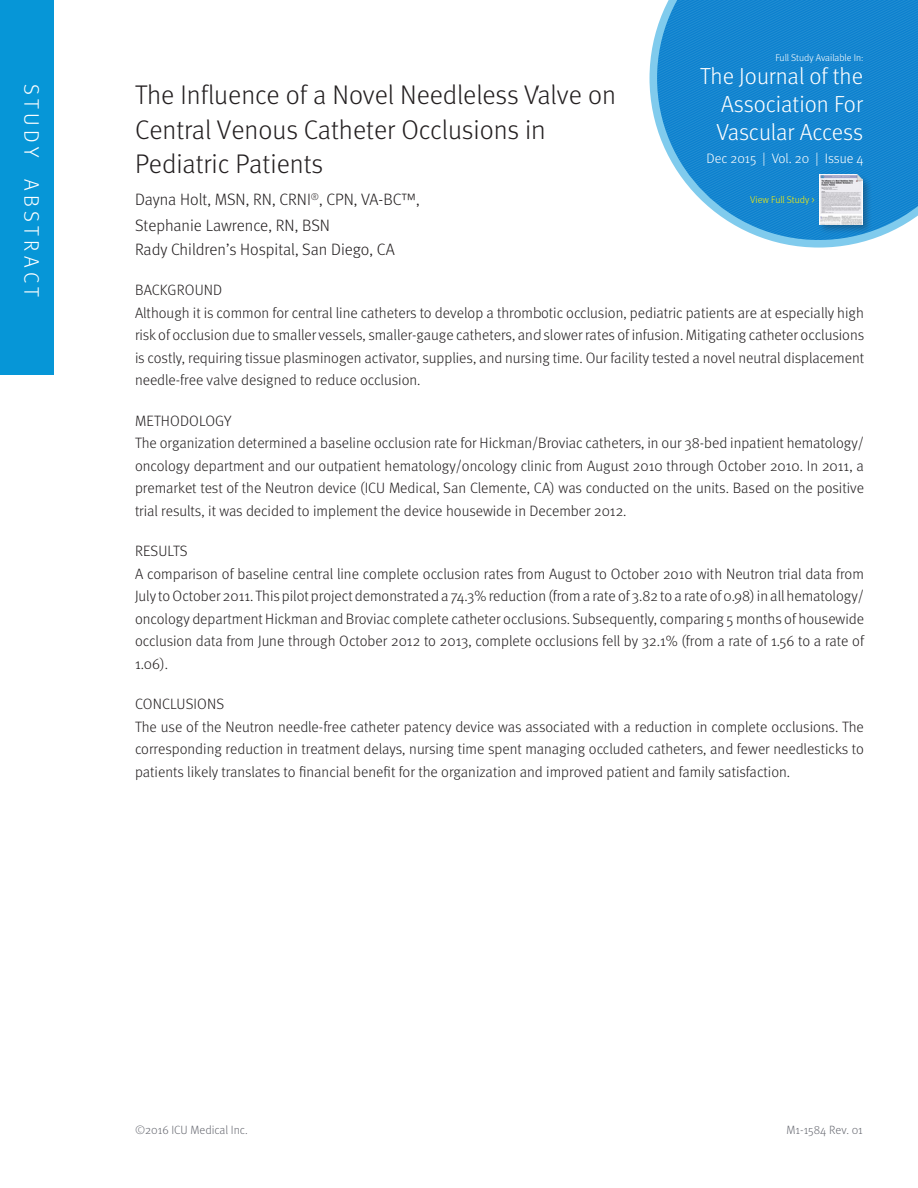
<style>
.page{position:relative;width:918px;height:1188px;background:#fff}
.page>*{position:absolute;margin:0;border:0;box-sizing:border-box;transform-origin:0 0}
.t1{font:300 27px/34.5px "Meta OT";color:#231f20}
.t2{font:300 23.25px/28px "Meta OT";color:#fff;text-align:justify}
.blue_tab_title_01{font:300 21px "Meta OT";letter-spacing:.21em;color:#fff}
.t3{font:300 16.5px/25.5px "Meta OT";color:#231f20}
.t4{font:300 15px/22.5px "Meta OT";color:#231f20}
.t5{font:300 13.65px "Meta OT";color:#fff}
.legal_02_grey{font:300 12px "Meta OT";color:#696b73}
.t6{font:300 9.9px "Meta OT";letter-spacing:-.005em;color:#fff}
.t7{font:300 9.9px "Meta OT";letter-spacing:-.005em;color:#fff101}
</style>
<div class="page">
<div style="left:0;top:0;width:54px;height:375px;background:#0696d7"></div>
<svg style="left:650px;top:29px;width:219px;height:219px"></svg>
<svg style="left:657px;top:0;width:261px;height:240px;background:#2c92d4"></svg>
<div style="left:817px;top:173px;width:55px;height:61px;background:#231f20;opacity:.33"></div>
<img style="left:819px;top:175px;width:44px;height:49px">
<p class="t6" style="left:775px;top:52px;width:90px">Full Study Available In:</p>
<p class="t2" style="left:716px;top:63px;width:148px;text-indent:-16px">The Journal of the Association For Vascular Access</p>
<p class="blue_tab_title_01" style="left:44px;top:84px;width:215px;rotate:90deg">STUDY ABSTRACT</p>
<p class="t1" style="left:135px;top:78px;width:483px">The Influence of a Novel Needleless Valve on<br>Central Venous Catheter Occlusions in<br>Pediatric Patients</p>
<p class="t5" style="left:707px;top:150px;width:158px">Dec 2015 | Vol. 20 | Issue 4</p>
<p class="t7" style="left:750px;top:194px;width:66px">View Full Study &gt;</p>
<p class="t3" style="left:135px;top:187px;width:286px">Dayna Holt, MSN, RN, CRNI<sup>®</sup>, CPN, VA-BC™,<br>Stephanie Lawrence, RN, BSN</p>
<p class="t3" style="left:135px;top:237px;width:261px">Rady Children’s Hospital, San Diego, CA</p>
<p class="t4" style="left:135px;top:279px;width:731px">BACKGROUND<br>Although it is common for central line catheters to develop a thrombotic occlusion, pediatric patients are at especially high risk of occlusion due to smaller vessels, smaller-gauge catheters, and slower rates of infusion. Mitigating catheter occlusions is costly, requiring tissue plasminogen activator, supplies, and nursing time. Our facility tested a novel neutral displacement needle-free valve designed to reduce occlusion.</p>
<p class="t4" style="left:135px;top:410px;width:731px">METHODOLOGY<br>The organization determined a baseline occlusion rate for Hickman/Broviac catheters, in our 38-bed inpatient hematology/ oncology department and our outpatient hematology/oncology clinic from August 2010 through October 2010. In 2011, a premarket test of the Neutron device (ICU Medical, San Clemente, CA) was conducted on the units. Based on the positive trial results, it was decided to implement the device housewide in December 2012.</p>
<p class="t4" style="left:135px;top:540px;width:731px">RESULTS<br>A comparison of baseline central line complete occlusion rates from August to October 2010 with Neutron trial data from July to October 2011. This pilot project demonstrated a 74.3% reduction (from a rate of 3.82 to a rate of 0.98) in all hematology/ oncology department Hickman and Broviac complete catheter occlusions. Subsequently, comparing 5 months of housewide occlusion data from June through October 2012 to 2013, complete occlusions fell by 32.1% (from a rate of 1.56 to a rate of 1.06).</p>
<p class="t4" style="left:135px;top:693px;width:730px">CONCLUSIONS<br>The use of the Neutron needle-free catheter patency device was associated with a reduction in complete occlusions. The corresponding reduction in treatment delays, nursing time spent managing occluded catheters, and fewer needlesticks to patients likely translates to financial benefit for the organization and improved patient and family satisfaction.</p>
<p class="legal_02_grey" style="left:135px;top:1123px;width:114px">©2016 ICU Medical Inc.</p>
<p class="legal_02_grey" style="left:787px;top:1123px;width:78px">M1-1584 Rev. 01</p>
</div>
